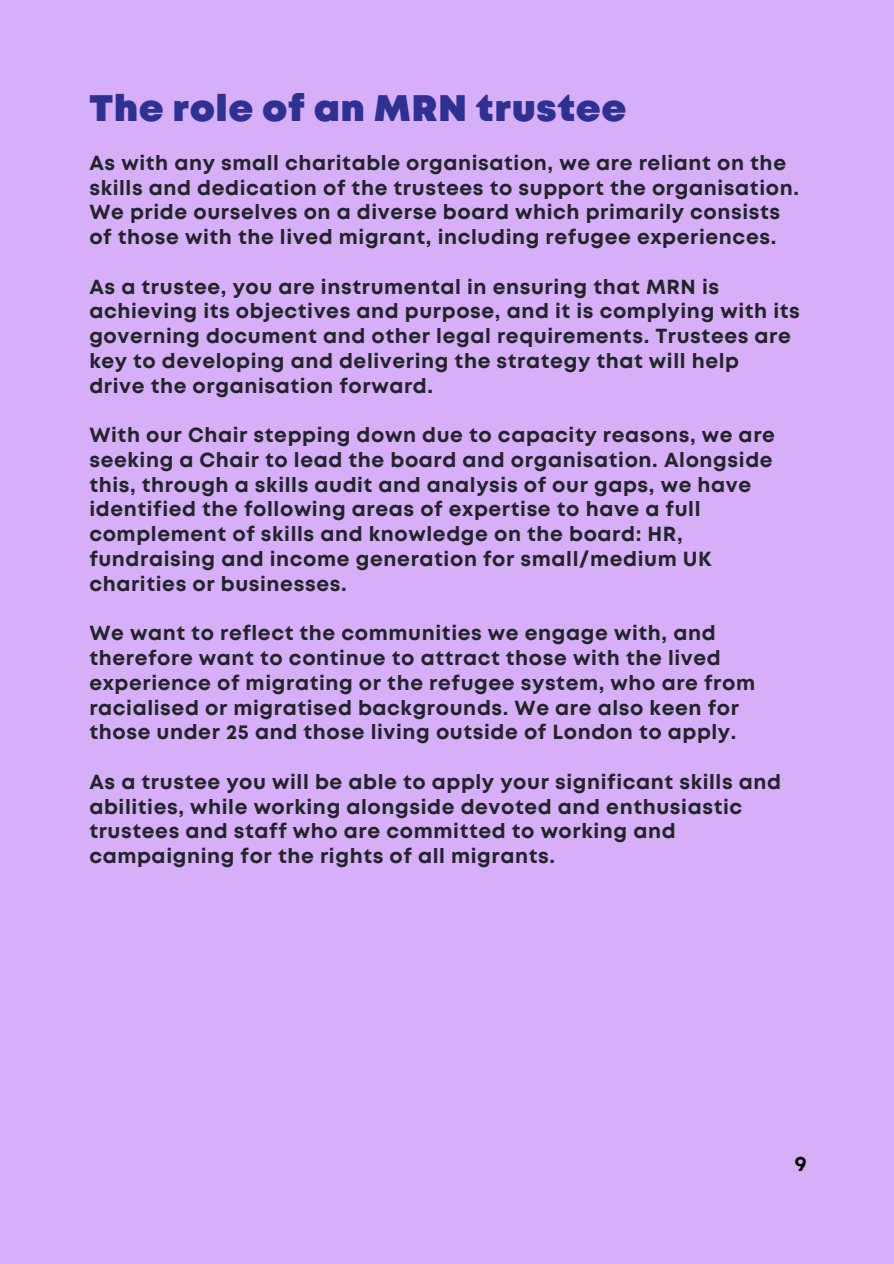
<style>
.page{position:relative;width:894px;height:1264px;background:#fff}
.page>*{position:absolute;margin:0;border:0;box-sizing:border-box;transform-origin:0 0}
.t1{font:900 36.9px "Mont";letter-spacing:.03em;color:#2e3192}
.t2{font:700 21px "Mont";color:#000}
.t3{font:700 20.4px/24.8px "Mont";letter-spacing:.03em;color:#212529}
</style>
<div class="page">
<div style="left:0;top:0;width:893px;height:1263px;background:#d7aff9"></div>
<h1 class="t1" style="left:89px;top:95px;width:538px">The role of an MRN trustee</h1>
<p class="t3" style="left:89px;top:152px;width:711px">As with any small charitable organisation, we are reliant on the skills and dedication of the trustees to support the organisation.<br>We pride ourselves on a diverse board which primarily consists of those with the lived migrant, including refugee experiences.</p>
<p class="t3" style="left:89px;top:275px;width:711px">As a trustee, you are instrumental in ensuring that MRN is achieving its objectives and purpose, and it is complying with its governing document and other legal requirements. Trustees are key to developing and delivering the strategy that will help<br>drive the organisation forward.</p>
<p class="t3" style="left:89px;top:424px;width:687px">With our Chair stepping down due to capacity reasons, we are seeking a Chair to lead the board and organisation. Alongside this, through a skills audit and analysis of our gaps, we have identified the following areas of expertise to have a full complement of skills and knowledge on the board: HR, fundraising and income generation for small/medium UK charities or businesses.</p>
<p class="t3" style="left:89px;top:622px;width:667px">We want to reflect the communities we engage with, and therefore want to continue to attract those with the lived experience of migrating or the refugee system, who are from racialised or migratised backgrounds. We are also keen for those under 25 and those living outside of London to apply.</p>
<p class="t3" style="left:89px;top:770px;width:693px">As a trustee you will be able to apply your significant skills and abilities, while working alongside devoted and enthusiastic trustees and staff who are committed to working and campaigning for the rights of all migrants.</p>
<p class="t2" style="left:794px;top:1155px;width:13px">9</p>
</div>
